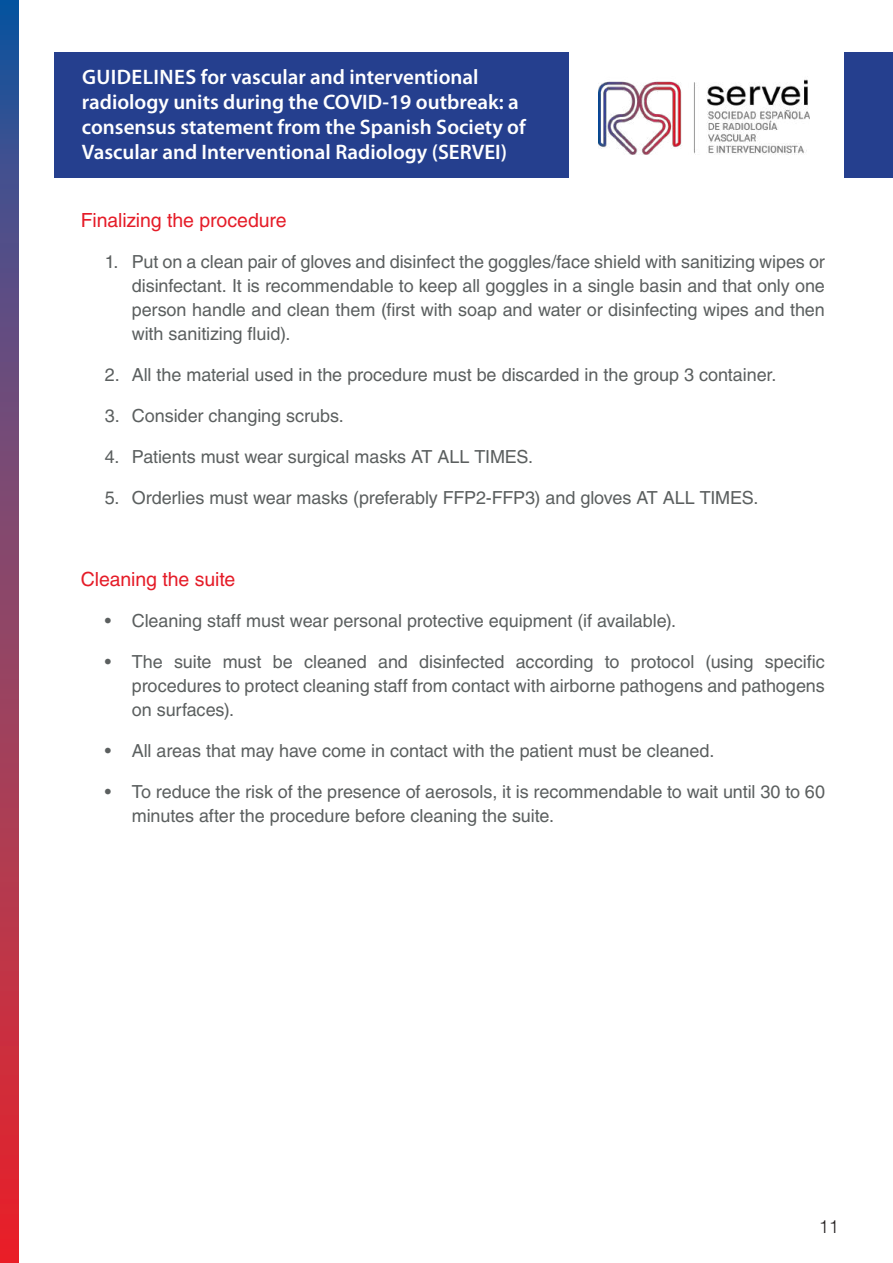
<style>
.page{position:relative;width:893px;height:1263px;background:#fff}
.page>*{position:absolute;margin:0;border:0;box-sizing:border-box;transform-origin:0 0}
.t1{font:600 21px/25.2px "Myriad Pro";color:#fff}
.t2{font:19.5px "Helvetica LT Std";letter-spacing:-.005em;color:#e51c28}
.t3{font:18px/24px "Helvetica LT Std";letter-spacing:-.005em;color:#5b5f5f;text-align:justify}
.t4{font:300 18px "Helvetica LT Std";color:#231f20}
</style>
<div class="page">
<div style="left:54px;top:52px;width:839px;height:126px;background:#253f8e"></div>
<svg style="left:0;top:0;width:18px;height:1263px"></svg>
<div style="left:570px;top:52px;width:274px;height:127px;background:#fff"></div>
<img style="left:598px;top:79px;width:212px;height:76px">
<p class="t1" style="left:82px;top:64px;width:445px">GUIDELINES for vascular and interventional radiology units during the COVID-19 outbreak: a consensus statement from the Spanish Society of Vascular and Interventional Radiology (SERVEI)</p>
<p class="t2" style="left:81px;top:208px;width:207px">Finalizing the procedure</p>
<p class="t3" style="left:132px;top:249px;width:695px;text-indent:-27px">1. Put on a clean pair of gloves and disinfect the goggles/face shield with sanitizing wipes or disinfectant. It is recommendable to keep all goggles in a single basin and that only one person handle and clean them (first with soap and water or disinfecting wipes and then with sanitizing fluid).</p>
<p class="t3" style="left:105px;top:362px;width:673px">2. All the material used in the procedure must be discarded in the group 3 container.</p>
<p class="t3" style="left:105px;top:403px;width:241px">3. Consider changing scrubs.</p>
<p class="t3" style="left:105px;top:444px;width:430px">4. Patients must wear surgical masks AT ALL TIMES.</p>
<p class="t3" style="left:105px;top:485px;width:655px">5. Orderlies must wear masks (preferably FFP2-FFP3) and gloves AT ALL TIMES.</p>
<p class="t2" style="left:81px;top:567px;width:156px">Cleaning the suite</p>
<p class="t3" style="left:105px;top:608px;width:573px">• Cleaning staff must wear personal protective equipment (if available).</p>
<p class="t3" style="left:132px;top:649px;width:695px;text-indent:-27px">• The suite must be cleaned and disinfected according to protocol (using specific procedures to protect cleaning staff from contact with airborne pathogens and pathogens on surfaces).</p>
<p class="t3" style="left:105px;top:738px;width:611px">• All areas that may have come in contact with the patient must be cleaned.</p>
<p class="t3" style="left:132px;top:779px;width:695px;text-indent:-27px">• To reduce the risk of the presence of aerosols, it is recommendable to wait until 30 to 60 minutes after the procedure before cleaning the suite.</p>
<p class="t4" style="left:819px;top:1216px;width:22px">11</p>
</div>
